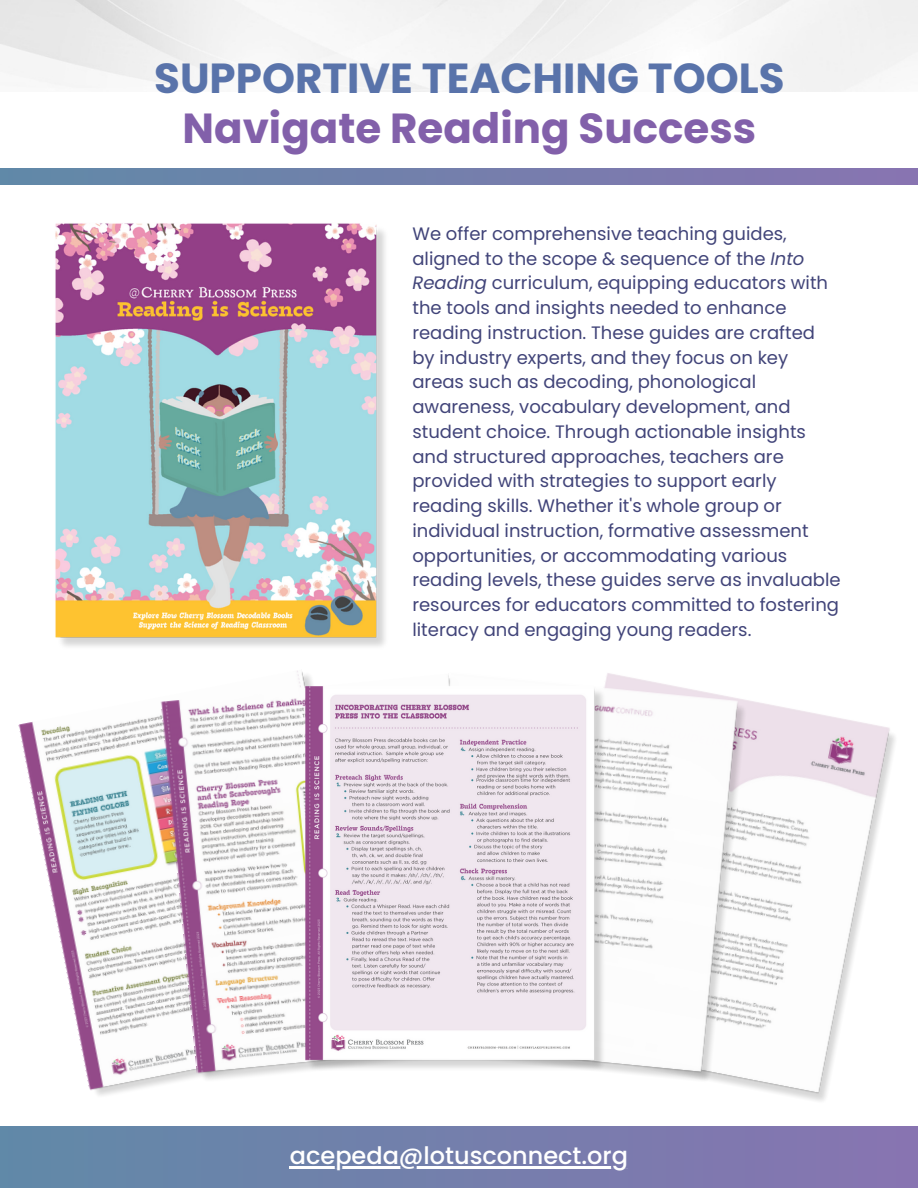
<style>
.page{position:relative;width:918px;height:1188px;background:#fff}
.page>*{position:absolute;margin:0;border:0;box-sizing:border-box;transform-origin:0 0}
.t1{font:700 42px "Poppins";color:#5973aa}
.t2{font:700 42px "Poppins";color:#8260aa}
.t3{font:500 24px "Poppins";color:#fff}
.t4{font:18px/24.8px "Poppins";color:#414479}
.s1{font-style:italic}
</style>
<div class="page">
<div style="left:0;top:168px;width:918px;height:1020px;background:linear-gradient(to right,#618aa8,#8975b2)"></div>
<div style="left:0;top:186px;width:918px;height:940px;background:#fff"></div>
<hr style="left:290px;top:1166px;width:338px;height:2px;background:#fff">
<img style="left:55px;top:223px;width:330px;height:424px">
<img style="left:18px;top:716px;width:142px;height:380px">
<img style="left:160px;top:671px;width:152px;height:413px">
<img style="left:752px;top:701px;width:143px;height:400px">
<img style="left:448px;top:673px;width:304px;height:415px">
<img style="left:305px;top:684px;width:303px;height:392px">
<p class="t1" style="left:154px;top:49px;width:632px">SUPPORTIVE TEACHING TOOLS</p>
<p class="t2" style="left:183px;top:99px;width:575px">Navigate Reading Success</p>
<p class="t4" style="left:412px;top:221px;width:430px">We offer comprehensive teaching guides, aligned to the scope &amp; sequence of the <span class="s1">Into Reading</span> curriculum, equipping educators with the tools and insights needed to enhance reading instruction. These guides are crafted by industry experts, and they focus on key areas such as decoding, phonological awareness, vocabulary development, and student choice. Through actionable insights and structured approaches, teachers are provided with strategies to support early reading skills. Whether it's whole group or individual instruction, formative assessment opportunities, or accommodating various reading levels, these guides serve as invaluable resources for educators committed to fostering literacy and engaging young readers.</p>
<p class="t3" style="left:290px;top:1138px;width:340px">acepeda@lotusconnect.org</p>
</div>
